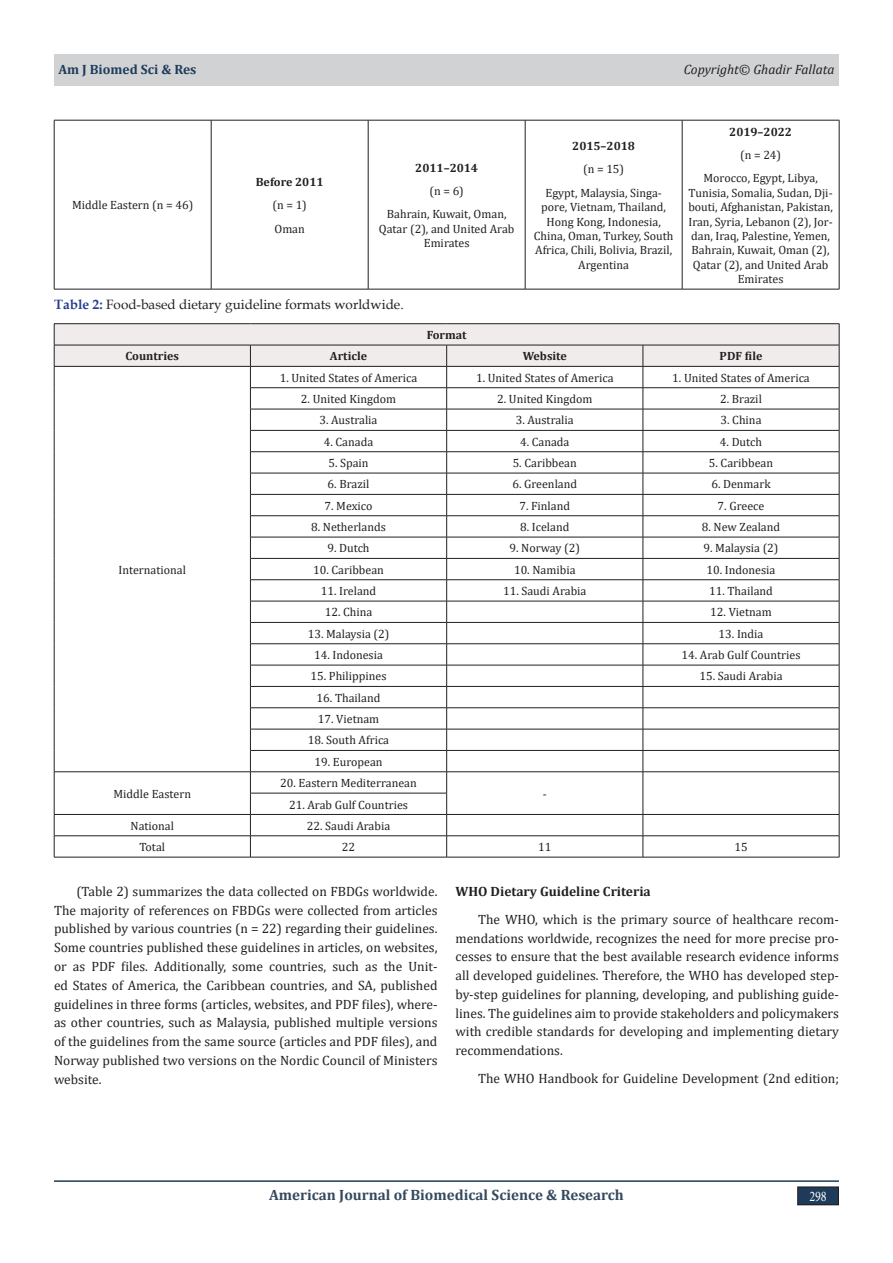
<style>
.page{position:relative;width:893px;height:1263px;background:#fff}
.page>*{position:absolute;margin:0;border:0;box-sizing:border-box;transform-origin:0 0}
.t1{font:700 15px "Cambria";color:#34495e}
.t2{font:14.7px "Minion Pro";color:#fff;scale:.83 1}
.t3{font:13.5px/18.8px "Cambria";color:#231f20;text-align:justify}
.t4{font:13.5px "Book Antiqua";color:#231f20}
.t5{font:700 13.5px "Cambria";color:#231f20}
.t6{font:italic 13.5px "Cambria";color:#231f20}
.t7{font:700 13.5px "Cambria";color:#1e3c5a}
.t8{font:12px/14.4px "Cambria";color:#231f20;text-align:center}
.t9{font:700 12px "Cambria";color:#231f20}
.s1{font-weight:700;color:#253f8e}
</style>
<div class="page">
<hr style="left:54px;top:1180px;width:785px;height:2px;background:#1e3c5a">
<div style="left:54px;top:54px;width:785px;height:31px;background:#d1d2d4"></div>
<div style="left:798px;top:1187px;width:40px;height:18px;background:#1e3c5a"></div>
<div style="left:797px;top:1186px;width:42px;height:19px;border:1px solid #231f20"></div>
<hr style="left:54px;top:120px;width:157px;height:1px;background:#231f20">
<hr style="left:54px;top:120px;width:1px;height:169px;background:#231f20">
<hr style="left:211px;top:120px;width:157px;height:1px;background:#231f20">
<hr style="left:211px;top:120px;width:1px;height:169px;background:#231f20">
<hr style="left:368px;top:120px;width:157px;height:1px;background:#231f20">
<hr style="left:368px;top:120px;width:1px;height:169px;background:#231f20">
<hr style="left:525px;top:120px;width:157px;height:1px;background:#231f20">
<hr style="left:525px;top:120px;width:1px;height:169px;background:#231f20">
<hr style="left:682px;top:120px;width:157px;height:1px;background:#231f20">
<hr style="left:682px;top:120px;width:1px;height:169px;background:#231f20">
<hr style="left:839px;top:120px;width:1px;height:169px;background:#231f20">
<hr style="left:54px;top:289px;width:157px;height:1px;background:#231f20">
<hr style="left:211px;top:289px;width:157px;height:1px;background:#231f20">
<hr style="left:368px;top:289px;width:157px;height:1px;background:#231f20">
<hr style="left:525px;top:289px;width:157px;height:1px;background:#231f20">
<hr style="left:682px;top:289px;width:157px;height:1px;background:#231f20">
<hr style="left:54px;top:323px;width:196px;height:1px;background:#231f20">
<hr style="left:250px;top:323px;width:197px;height:1px;background:#231f20">
<hr style="left:447px;top:323px;width:196px;height:1px;background:#231f20">
<hr style="left:643px;top:323px;width:196px;height:1px;background:#231f20">
<svg style="left:54px;top:324px;width:786px;height:533px"></svg>
<hr style="left:54px;top:857px;width:196px;height:1px;background:#231f20">
<hr style="left:250px;top:857px;width:197px;height:1px;background:#231f20">
<hr style="left:447px;top:857px;width:196px;height:1px;background:#231f20">
<hr style="left:643px;top:857px;width:196px;height:1px;background:#231f20">
<p class="t7" style="left:58px;top:59px;width:139px">Am J Biomed Sci &amp; Res</p>
<p class="t6" style="left:684px;top:59px;width:152px">Copyright© Ghadir Fallata</p>
<p class="t8" style="left:72px;top:198px;width:123px">Middle Eastern (n = 46)</p>
<p class="t9" style="left:256px;top:173px;width:69px">Before 2011</p>
<p class="t8" style="left:272px;top:193px;width:36px;line-height:23.4px;text-align:left">(n = 1)<br>Oman</p>
<p class="t9" style="left:415px;top:159px;width:64px">2011–2014</p>
<p class="t8" style="left:387px;top:179px;width:121px;line-height:23.4px">(n = 6)<br>Bahrain, Kuwait, Oman,</p>
<p class="t8" style="left:379px;top:221px;width:137px">Qatar (2), and United Arab<br>Emirates</p>
<p class="t4" style="left:54px;top:294px;width:351px"><span class="s1">Table 2:</span> Food-based dietary guideline formats worldwide.</p>
<p class="t9" style="left:427px;top:326px;width:41px">Format</p>
<p class="t9" style="left:572px;top:137px;width:64px">2015–2018</p>
<p class="t8" style="left:545px;top:157px;width:118px;line-height:23.4px">(n = 15)<br>Egypt, Malaysia, Singa-</p>
<p class="t8" style="left:534px;top:200px;width:141px">pore, Vietnam, Thailand,<br>Hong Kong, Indonesia,<br>China, Oman, Turkey, South<br>Africa, Chili, Bolivia, Brazil,<br>Argentina</p>
<p class="t9" style="left:729px;top:123px;width:64px">2019–2022</p>
<p class="t8" style="left:703px;top:143px;width:116px;line-height:23.4px">(n = 24)<br>Morocco, Egypt, Libya,</p>
<p class="t8" style="left:688px;top:185px;width:146px">Tunisia, Somalia, Sudan, Dji&shy;bouti, Afghanistan, Pakistan,<br>Iran, Syria, Lebanon (2), Jor&shy;dan, Iraq, Palestine, Yemen,<br>Bahrain, Kuwait, Oman (2),<br>Qatar (2), and United Arab<br>Emirates</p>
<p class="t9" style="left:126px;top:348px;width:55px">Countries</p>
<p class="t9" style="left:330px;top:348px;width:39px">Article</p>
<p class="t9" style="left:523px;top:348px;width:46px">Website</p>
<p class="t9" style="left:720px;top:348px;width:44px">PDF file</p>
<p class="t8" style="left:119px;top:562px;width:69px">International</p>
<p class="t8" style="left:114px;top:786px;width:79px">Middle Eastern</p>
<p class="t8" style="left:280px;top:370px;width:139px">1. United States of America</p>
<p class="t8" style="left:476px;top:370px;width:139px">1. United States of America</p>
<p class="t8" style="left:672px;top:370px;width:139px">1. United States of America</p>
<p class="t8" style="left:301px;top:392px;width:97px">2. United Kingdom</p>
<p class="t8" style="left:497px;top:392px;width:97px">2. United Kingdom</p>
<p class="t8" style="left:720px;top:392px;width:43px">2. Brazil</p>
<p class="t8" style="left:320px;top:413px;width:59px">3. Australia</p>
<p class="t8" style="left:516px;top:413px;width:59px">3. Australia</p>
<p class="t8" style="left:720px;top:413px;width:43px">3. China</p>
<p class="t8" style="left:324px;top:434px;width:51px">4. Canada</p>
<p class="t8" style="left:520px;top:434px;width:51px">4. Canada</p>
<p class="t8" style="left:720px;top:434px;width:44px">4. Dutch</p>
<p class="t8" style="left:328px;top:456px;width:42px">5. Spain</p>
<p class="t8" style="left:513px;top:456px;width:66px">5. Caribbean</p>
<p class="t8" style="left:709px;top:456px;width:66px">5. Caribbean</p>
<p class="t8" style="left:328px;top:477px;width:43px">6. Brazil</p>
<p class="t8" style="left:512px;top:477px;width:66px">6. Greenland</p>
<p class="t8" style="left:711px;top:477px;width:61px">6. Denmark</p>
<p class="t8" style="left:324px;top:498px;width:50px">7. Mexico</p>
<p class="t8" style="left:519px;top:498px;width:52px">7. Finland</p>
<p class="t8" style="left:718px;top:498px;width:48px">7. Greece</p>
<p class="t8" style="left:311px;top:520px;width:76px">8. Netherlands</p>
<p class="t8" style="left:520px;top:520px;width:51px">8. Iceland</p>
<p class="t8" style="left:702px;top:520px;width:80px">8. New Zealand</p>
<p class="t8" style="left:327px;top:541px;width:44px">9. Dutch</p>
<p class="t8" style="left:510px;top:541px;width:72px">9. Norway (2)</p>
<p class="t8" style="left:703px;top:541px;width:77px">9. Malaysia (2)</p>
<p class="t8" style="left:313px;top:562px;width:72px">10. Caribbean</p>
<p class="t8" style="left:514px;top:562px;width:63px">10. Namibia</p>
<p class="t8" style="left:707px;top:562px;width:70px">10. Indonesia</p>
<p class="t8" style="left:321px;top:584px;width:57px">11. Ireland</p>
<p class="t8" style="left:503px;top:584px;width:85px">11. Saudi Arabia</p>
<p class="t8" style="left:709px;top:584px;width:65px">11. Thailand</p>
<p class="t8" style="left:325px;top:605px;width:49px">12. China</p>
<p class="t8" style="left:710px;top:605px;width:63px">12. Vietnam</p>
<p class="t8" style="left:308px;top:626px;width:83px">13. Malaysia (2)</p>
<p class="t8" style="left:719px;top:626px;width:46px">13. India</p>
<p class="t8" style="left:314px;top:648px;width:70px">14. Indonesia</p>
<p class="t8" style="left:681px;top:648px;width:120px">14. Arab Gulf Countries</p>
<p class="t8" style="left:310px;top:669px;width:78px">15. Philippines</p>
<p class="t8" style="left:699px;top:669px;width:85px">15. Saudi Arabia</p>
<p class="t8" style="left:317px;top:690px;width:65px">16. Thailand</p>
<p class="t8" style="left:318px;top:712px;width:63px">17. Vietnam</p>
<p class="t8" style="left:308px;top:733px;width:83px">18. South Africa</p>
<p class="t8" style="left:314px;top:754px;width:70px">19. European</p>
<p class="t8" style="left:280px;top:776px;width:138px">20. Eastern Mediterranean</p>
<p class="t8" style="left:289px;top:797px;width:120px">21. Arab Gulf Countries</p>
<p class="t8" style="left:543px;top:786px;width:5px">-</p>
<p class="t8" style="left:130px;top:818px;width:45px">National</p>
<p class="t8" style="left:307px;top:818px;width:85px">22. Saudi Arabia</p>
<p class="t8" style="left:139px;top:840px;width:27px">Total</p>
<p class="t8" style="left:342px;top:840px;width:15px">22</p>
<p class="t8" style="left:538px;top:840px;width:15px">11</p>
<p class="t8" style="left:734px;top:840px;width:15px">15</p>
<p class="t3" style="left:54px;top:882px;width:385px;text-indent:23px">(Table 2) summarizes the data collected on FBDGs worldwide.<br>The majority of references on FBDGs were collected from articles published by various countries (n = 22) regarding their guidelines.<br>Some countries published these guidelines in articles, on websites, or as PDF files. Additionally, some countries, such as the Unit&shy;ed States of America, the Caribbean countries, and SA, published guidelines in three forms (articles, websites, and PDF files), where&shy;as other countries, such as Malaysia, published multiple versions of the guidelines from the same source (articles and PDF files), and Norway published two versions on the Nordic Council of Ministers website.</p>
<p class="t5" style="left:455px;top:882px;width:197px">WHO Dietary Guideline Criteria</p>
<p class="t3" style="left:455px;top:910px;width:385px;text-indent:23px">The WHO, which is the primary source of healthcare recom&shy;mendations worldwide, recognizes the need for more precise pro&shy;cesses to ensure that the best available research evidence informs all developed guidelines. Therefore, the WHO has developed step&shy;by-step guidelines for planning, developing, and publishing guide&shy;lines. The guidelines aim to provide stakeholders and policymakers with credible standards for developing and implementing dietary recommendations.</p>
<p class="t3" style="left:478px;top:1069px;width:362px">The WHO Handbook for Guideline Development (2nd edition;</p>
<p class="t1" style="left:269px;top:1184px;width:356px">American Journal of Biomedical Science &amp; Research</p>
<p class="t2" style="left:809px;top:1187px;width:23px">298</p>
</div>
